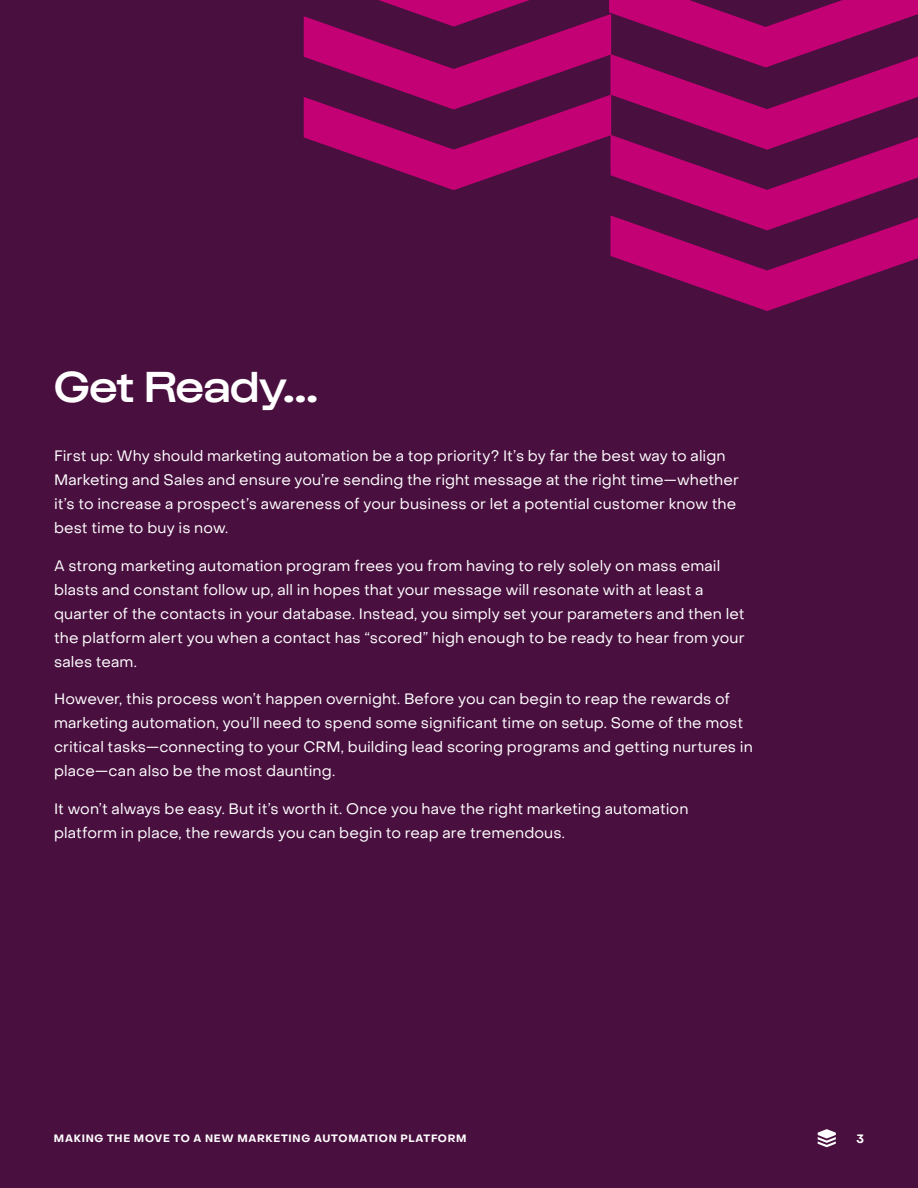
<style>
.page{position:relative;width:918px;height:1188px;background:#490f3f}
.page>*{position:absolute;margin:0;border:0;box-sizing:border-box;transform-origin:0 0}
.t1{font:500 45px "Gustavo";color:#fff}
.t2{font:15px/24px "Object Sans";letter-spacing:.005em;color:#fff}
.t3{font:700 12px "Object Sans";color:#fff}
.t4{font:700 10.5px "Object Sans";letter-spacing:.065em;color:#fff}
</style>
<div class="page">
<svg style="left:304px;top:0;width:614px;height:311px"></svg>
<svg style="left:818px;top:1129px;width:18px;height:18px"></svg>
<h1 class="t1" style="left:54px;top:370px;width:266px">Get Ready...</h1>
<p class="t2" style="left:54px;top:445px;width:686px">First up: Why should marketing automation be a top priority? It’s by far the best way to align Marketing and Sales and ensure you’re sending the right message at the right time—whether it’s to increase a prospect’s awareness of your business or let a potential customer know the best time to buy is now.</p>
<p class="t2" style="left:54px;top:555px;width:692px">A strong marketing automation program frees you from having to rely solely on mass email blasts and constant follow up, all in hopes that your message will resonate with at least a quarter of the contacts in your database. Instead, you simply set your parameters and then let the platform alert you when a contact has “scored” high enough to be ready to hear from your sales team.</p>
<p class="t2" style="left:54px;top:688px;width:700px">However, this process won’t happen overnight. Before you can begin to reap the rewards of marketing automation, you’ll need to spend some significant time on setup. Some of the most critical tasks—connecting to your CRM, building lead scoring programs and getting nurtures in place—can also be the most daunting.</p>
<p class="t2" style="left:54px;top:798px;width:636px">It won’t always be easy. But it’s worth it. Once you have the right marketing automation platform in place, the rewards you can begin to reap are tremendous.</p>
<p class="t4" style="left:54px;top:1132px;width:414px">MAKING THE MOVE TO A NEW MARKETING AUTOMATION PLATFORM</p>
<p class="t3" style="left:857px;top:1134px;width:9px">3</p>
</div>
